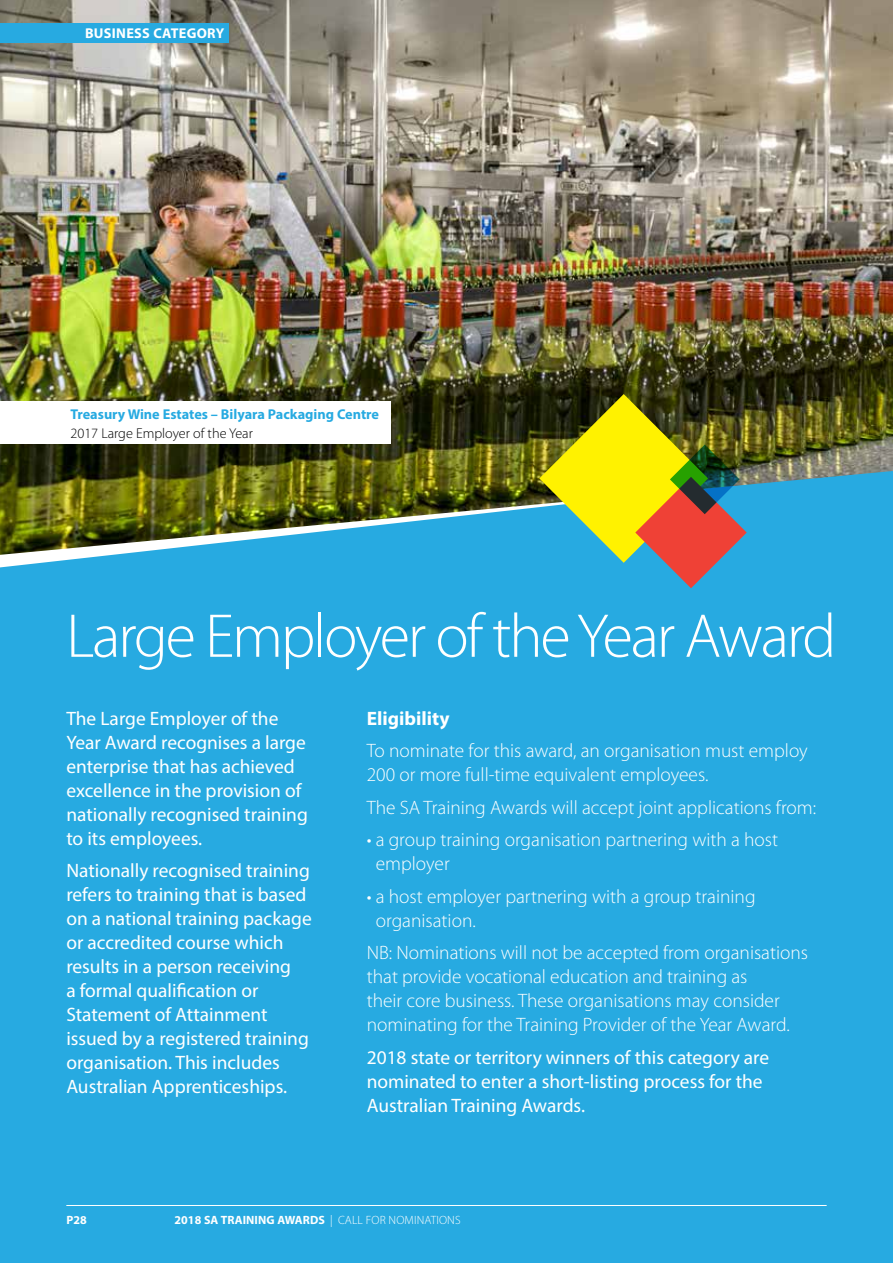
<style>
.page{position:relative;width:893px;height:1263px;background:#fff}
.page>*{position:absolute;margin:0;border:0;box-sizing:border-box;transform-origin:0 0}
.t1{font:300 62.4px "Myriad Pro";letter-spacing:-.035em;color:#fff}
.t2{font:19.35px/24px "Myriad Pro";color:#fff}
.t3{font:300 19.35px/24px "Myriad Pro";color:#fff}
.t4{font:700 19.35px "Myriad Pro";color:#fff}
.t5{font:700 14.25px "Myriad Pro";color:#27aae1}
.t6{font:300 14.25px "Myriad Pro";color:#000}
.t7{font:700 14.25px "Myriad Pro";letter-spacing:.02em;color:#fff}
.t8{font:700 12px "Myriad Pro";letter-spacing:.01em;color:#fff}
.s1{font-weight:300}
</style>
<div class="page">
<div style="left:0;top:424px;width:893px;height:839px;background:#27aae1"></div>
<svg style="left:0;top:555px;width:111px;height:13px"></svg>
<img style="left:0;top:0;width:893px;height:555px">
<svg style="left:539px;top:394px;width:208px;height:194px"></svg>
<div style="left:0;top:402px;width:390px;height:42px;background:#fff"></div>
<div style="left:0;top:23px;width:229px;height:20px;background:#27aae1"></div>
<hr style="left:66px;top:1205px;width:761px;height:1px;background:#fff">
<p class="t7" style="left:85px;top:24px;width:141px">BUSINESS CATEGORY</p>
<p class="t5" style="left:70px;top:405px;width:310px">Treasury Wine Estates – Bilyara Packaging Centre</p>
<p class="t6" style="left:70px;top:425px;width:184px">2017 Large Employer of the Year</p>
<h1 class="t1" style="left:66px;top:602px;width:771px">Large Employer of the Year Award</h1>
<p class="t2" style="left:66px;top:706px;width:243px">The Large Employer of the<br>Year Award recognises a large enterprise that has achieved excellence in the provision of nationally recognised training to its employees.</p>
<p class="t2" style="left:66px;top:858px;width:247px">Nationally recognised training refers to training that is based on a national training package or accredited course which results in a person receiving<br>a formal qualification or<br>Statement of Attainment issued by a registered training organisation. This includes<br>Australian Apprenticeships.</p>
<p class="t4" style="left:367px;top:705px;width:84px">Eligibility</p>
<p class="t3" style="left:367px;top:739px;width:442px">To nominate for this award, an organisation must employ<br>200 or more full-time equivalent employees.</p>
<p class="t3" style="left:367px;top:795px;width:451px">The SA Training Awards will accept joint applications from:</p>
<p class="t3" style="left:376px;top:828px;width:404px;text-indent:-9px">• a group training organisation partnering with a host employer</p>
<p class="t3" style="left:376px;top:884px;width:381px;text-indent:-9px">• a host employer partnering with a group training organisation.</p>
<p class="t3" style="left:367px;top:941px;width:443px">NB: Nominations will not be accepted from organisations that provide vocational education and training as<br>their core business. These organisations may consider nominating for the Training Provider of the Year Award.</p>
<p class="t2" style="left:367px;top:1045px;width:404px">2018 state or territory winners of this category are nominated to enter a short-listing process for the<br>Australian Training Awards.</p>
<p class="t8" style="left:66px;top:1212px;width:22px">P28</p>
<p class="t8" style="left:174px;top:1212px;width:288px">2018 SA TRAINING AWARDS <span class="s1">| CALL FOR NOMINATIONS</span></p>
</div>
